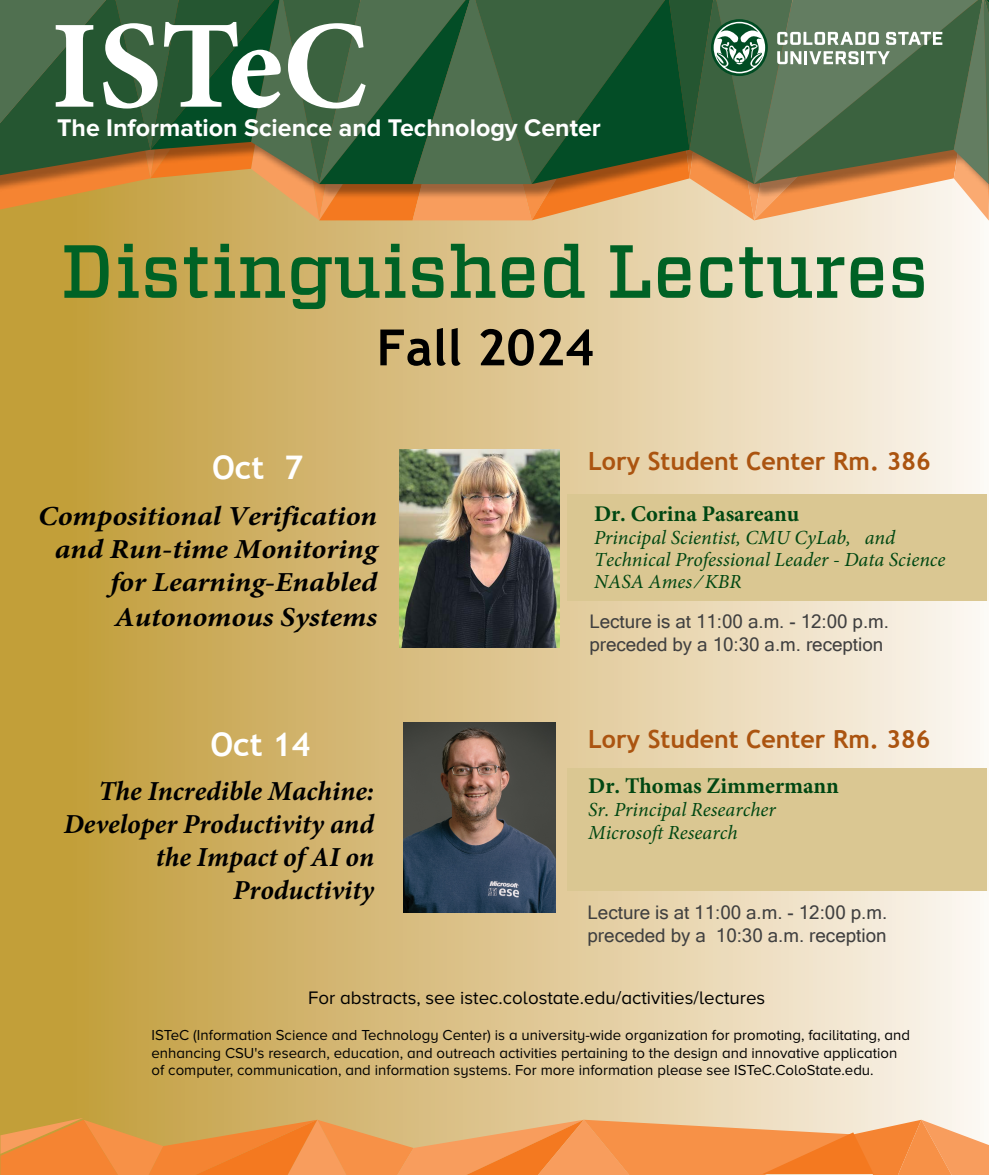
<style>
.page{position:relative;width:989px;height:1175px;background:#fff}
.page>*{position:absolute;margin:0;border:0;box-sizing:border-box;transform-origin:0 0}
.t1{font:500 75px "Vitesse";color:#006225}
.t2{font:700 50px "Trebuchet MS";color:#000}
.t3{font:700 32.5px "Trebuchet MS";color:#fff}
.t4{font:italic 700 27.5px/33.6px "Minion Pro";color:#000;text-align:right;scale:1.1 1}
.t5{font:italic 700 27.5px/33px "Minion Pro";color:#000;text-align:right}
.t6{font:700 25px "Trebuchet MS";color:#ab5410}
.t7{font:700 25px "Proxima Nova";color:#fff}
.t8{font:700 22.5px "Minion Pro";color:#004712}
.t9{font:italic 20px/22px "Minion Pro";color:#004712}
.t10{font:18.75px/22.5px "Microsoft Sans Serif";color:#404040}
.t11{font:18.75px "Proxima Nova A";color:#000}
.t12{font:15px/17.5px "Proxima Nova A";color:#000}
.s1{font-style:inherit}
</style>
<div class="page">
<div style="left:0;top:0;width:989px;height:1174px;background:linear-gradient(to right,#be972f,#fcf4ef)"></div>
<svg style="left:0;top:1117px;width:989px;height:57px"></svg>
<div style="left:567px;top:494px;width:420px;height:107px;background:#dac792"></div>
<div style="left:567px;top:768px;width:420px;height:122px;background:#dac792"></div>
<svg style="left:0;top:0;width:989px;height:220px"></svg>
<img style="left:404px;top:723px;width:151px;height:189px">
<img style="left:400px;top:449px;width:159px;height:198px">
<h3 class="t7" style="left:57px;top:113px;width:545px">The Information Science and Technology Center</h3>
<h1 class="t1" style="left:61px;top:222px;width:869px">Distinguished Lectures</h1>
<h2 class="t2" style="left:377px;top:316px;width:219px">Fall <span class="s1">202</span>4</h2>
<h3 class="t3" style="left:212px;top:447px;width:93px">Oct 7</h3>
<h3 class="t4" style="left:38px;top:499px;width:310px">Compositional Verification and Run-time Monitoring for Learning-Enabled<br>Autonomous Systems</h3>
<h3 class="t3" style="left:210px;top:724px;width:102px">Oct 14</h3>
<h3 class="t5" style="left:64px;top:774px;width:312px">The Incredible Machine:<br>Developer Productivity and the Impact of AI on<br>Productivity</h3>
<h3 class="t6" style="left:588px;top:445px;width:344px">Lory Student Center Rm. 386</h3>
<h3 class="t8" style="left:594px;top:498px;width:207px">Dr. Corina Pasareanu</h3>
<h3 class="t9" style="left:594px;top:526px;width:353px">Principal Scientist, CMU CyLab, and<br>Technical Professional Leader - Data Science<br>NASA Ames ⁄ KBR</h3>
<p class="t10" style="left:589px;top:610px;width:301px">Lecture is at 11:00 a.m. - 12:00 p.m. preceded by a 10:30 a.m. reception</p>
<h3 class="t6" style="left:588px;top:723px;width:344px">Lory Student Center Rm. 386</h3>
<h3 class="t8" style="left:588px;top:769px;width:252px">Dr. Thomas Zimmermann</h3>
<h3 class="t9" style="left:588px;top:798px;width:189px;line-height:22.9px">Sr. Principal Researcher<br>Microsoft Research</h3>
<p class="t10" style="left:588px;top:900px;width:301px">Lecture is at 11:00 a.m. - 12:00 p.m. preceded by a 10:30 a.m. reception</p>
<p class="t11" style="left:308px;top:987px;width:459px">For abstracts, see istec.colostate.edu/activities/lectures</p>
<p class="t12" style="left:152px;top:1026px;width:760px">ISTeC (Information Science and Technology Center) is a university-wide organization for promoting, facilitating, and enhancing CSU's research, education, and outreach activities pertaining to the design and innovative application of computer, communication, and information systems. For more information please see ISTeC.ColoState.edu.</p>
</div>
